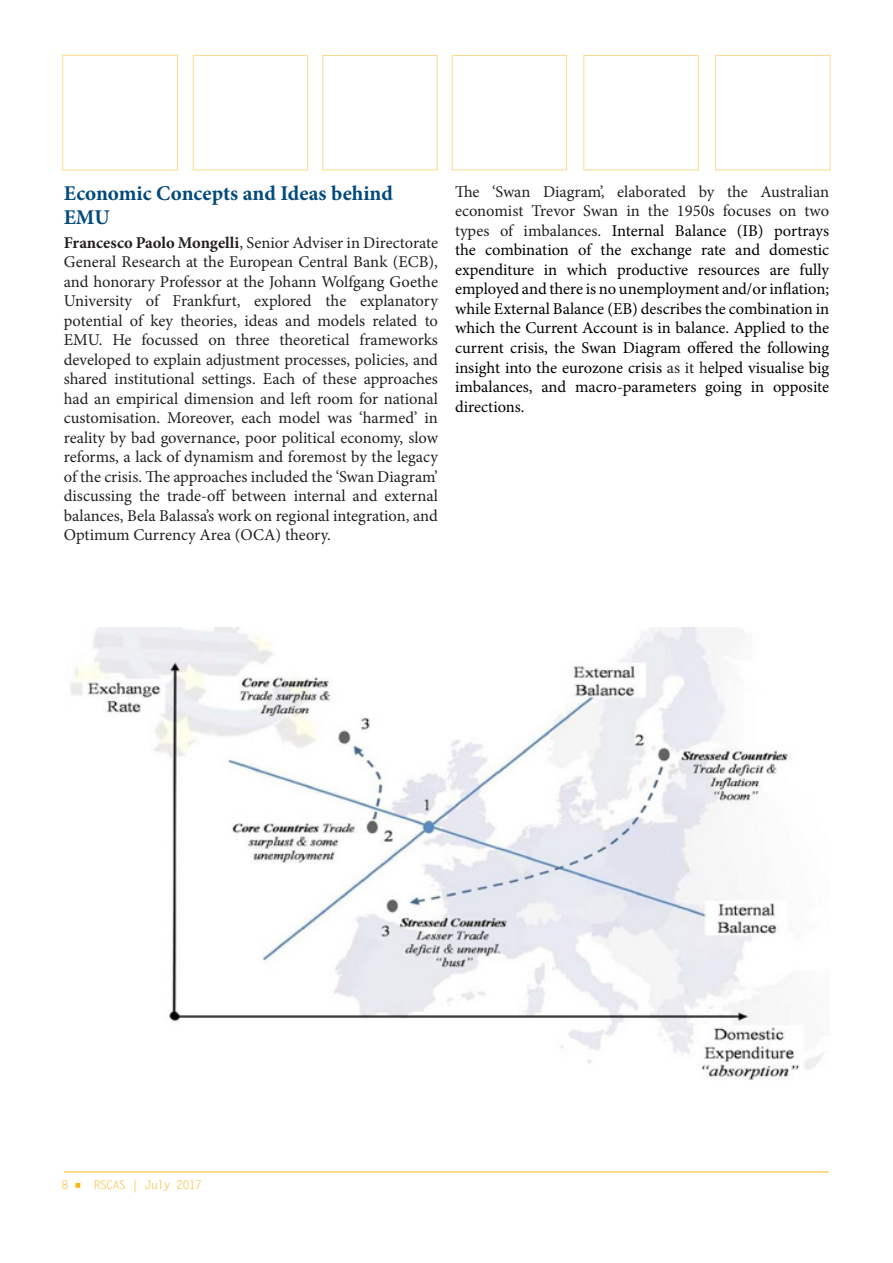
<style>
.page{position:relative;width:893px;height:1263px;background:#fff}
.page>*{position:absolute;margin:0;border:0;box-sizing:border-box;transform-origin:0 0}
.Header_1{font:700 21px/23.7px "Minion Pro";color:#00497b}
.body_text{font:16.5px/19.5px "Minion Pro";color:#231f20;text-align:justify}
.body_text-2{font:16.5px/19.5px "Minion Pro";letter-spacing:-.005em;color:#000;text-align:justify}
.t1{font:12px "Letter Gothic Std";letter-spacing:-.07em;color:#f8b617}
.s1{font-weight:700}
.s2{color:#231f20}
</style>
<div class="page">
<hr style="left:64px;top:1172px;width:764px;height:1px;background:#f8b617">
<img style="left:70px;top:627px;width:754px;height:453px">
<p class="Header_1" style="left:64px;top:181px;width:331px">Economic Concepts and Ideas behind<br>EMU</p>
<p class="body_text" style="left:64px;top:233px;width:376px"><span class="s1">Francesco Paolo Mongelli</span>, Senior Adviser in Directorate General Research at the European Central Bank (ECB), and honorary Professor at the Johann Wolfgang Goethe University of Frankfurt, explored the explanatory potential of key theories, ideas and models related to EMU. He focussed on three theoretical frameworks developed to explain adjustment processes, policies, and shared institutional settings. Each of these approaches had an empirical dimension and left room for national customisation. Moreover, each model was ‘harmed’ in reality by bad governance, poor political economy, slow reforms, a lack of dynamism and foremost by the legacy of the crisis. The approaches included the ‘Swan Diagram’ discussing the trade-off between internal and external balances, Bela Balassa’s work on regional integration, and Optimum Currency Area (OCA) theory.</p>
<p class="body_text-2" style="left:455px;top:182px;width:376px"><span class="s2">The ‘Swan Diagram’, elaborated by the Australian economist Trevor Swan in the 1950s focuses on two types of imbalances.</span> Internal Balance (IB) portrays the combination of the exchange rate and domestic expenditure in which productive resources are fully employed and there is no unemployment and/or inflation; while External Balance (EB) describes the combination in which the Current Account is in balance. Applied to the current crisis, the Swan Diagram offered the following insight into the eurozone crisis <span class="s2">as it h</span>elped visualise big imbalances, and macro-parameters going in opposite directions.</p>
<p class="t1" style="left:62px;top:1178px;width:142px">8 ■ RSCAS | July 2017</p>
</div>
